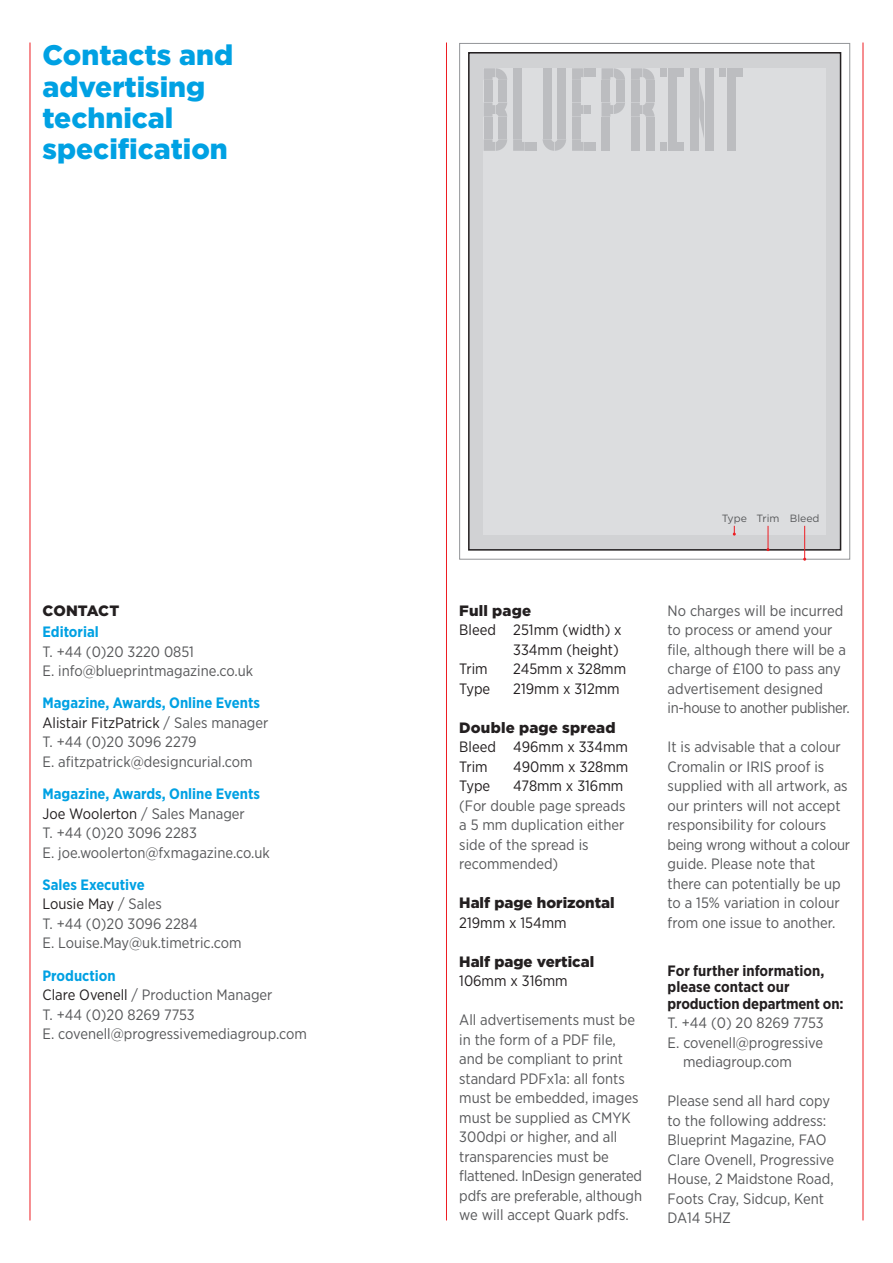
<style>
.page{position:relative;width:893px;height:1263px;background:#fff}
.page>*{position:absolute;margin:0;border:0;box-sizing:border-box;transform-origin:0 0}
.t1{font:900 28.2px/31.3px "Gotham";color:#00a1e3}
.t2{font:15px/19.5px "Gotham Narrow";color:#57585a}
.t3{font:15px/19.5px "Gotham Narrow";color:#231f20}
.t4{font:900 15px "Gotham";color:#231f20}
.t5{font:700 15px/16.5px "Gotham Narrow";color:#231f20}
.t6{font:700 15px "Gotham Narrow";color:#00a1e3}
.t7{font:10.5px "Gotham";color:#57585a}
.s1{font-weight:700;color:#00a1e3}
.s2{color:#231f20}
</style>
<div class="page">
<div style="left:469px;top:53px;width:371px;height:497px;background:#d1d2d4"></div>
<div style="left:468px;top:52px;width:373px;height:499px;border:2px solid #231f20"></div>
<div style="left:484px;top:68px;width:342px;height:466px;background:#dcdddf"></div>
<svg style="left:484px;top:102px;width:23px;height:15px"></svg>
<svg style="left:484px;top:139px;width:23px;height:12px"></svg>
<svg style="left:484px;top:68px;width:23px;height:12px"></svg>
<div style="left:484px;top:80px;width:8px;height:22px;background:#bcbdc0"></div>
<div style="left:498px;top:80px;width:9px;height:22px;background:#bcbdc0"></div>
<div style="left:484px;top:117px;width:8px;height:22px;background:#bcbdc0"></div>
<div style="left:498px;top:117px;width:9px;height:22px;background:#bcbdc0"></div>
<div style="left:668px;top:80px;width:9px;height:59px;background:#bcbdc0"></div>
<div style="left:668px;top:68px;width:9px;height:12px;background:#bcbdc0"></div>
<div style="left:677px;top:68px;width:7px;height:9px;background:#bcbdc0"></div>
<div style="left:660px;top:68px;width:7px;height:9px;background:#bcbdc0"></div>
<div style="left:668px;top:139px;width:9px;height:12px;background:#bcbdc0"></div>
<div style="left:660px;top:142px;width:7px;height:9px;background:#bcbdc0"></div>
<div style="left:677px;top:142px;width:7px;height:9px;background:#bcbdc0"></div>
<div style="left:601px;top:80px;width:9px;height:22px;background:#bcbdc0"></div>
<div style="left:616px;top:80px;width:9px;height:22px;background:#bcbdc0"></div>
<div style="left:601px;top:117px;width:9px;height:22px;background:#bcbdc0"></div>
<div style="left:601px;top:139px;width:9px;height:12px;background:#bcbdc0"></div>
<svg style="left:601px;top:68px;width:24px;height:12px"></svg>
<svg style="left:601px;top:102px;width:24px;height:15px"></svg>
<div style="left:727px;top:80px;width:9px;height:59px;background:#bcbdc0"></div>
<div style="left:727px;top:139px;width:9px;height:12px;background:#bcbdc0"></div>
<div style="left:727px;top:68px;width:9px;height:12px;background:#bcbdc0"></div>
<div style="left:736px;top:68px;width:7px;height:9px;background:#bcbdc0"></div>
<div style="left:719px;top:68px;width:7px;height:9px;background:#bcbdc0"></div>
<svg style="left:631px;top:102px;width:23px;height:15px"></svg>
<div style="left:631px;top:80px;width:9px;height:22px;background:#bcbdc0"></div>
<div style="left:631px;top:117px;width:9px;height:22px;background:#bcbdc0"></div>
<div style="left:631px;top:139px;width:9px;height:12px;background:#bcbdc0"></div>
<div style="left:646px;top:80px;width:8px;height:22px;background:#bcbdc0"></div>
<div style="left:646px;top:117px;width:8px;height:22px;background:#bcbdc0"></div>
<div style="left:646px;top:139px;width:8px;height:12px;background:#bcbdc0"></div>
<svg style="left:631px;top:68px;width:23px;height:12px"></svg>
<div style="left:690px;top:80px;width:9px;height:59px;background:#bcbdc0"></div>
<div style="left:705px;top:80px;width:8px;height:59px;background:#bcbdc0"></div>
<div style="left:690px;top:139px;width:9px;height:12px;background:#bcbdc0"></div>
<div style="left:705px;top:139px;width:8px;height:12px;background:#bcbdc0"></div>
<div style="left:690px;top:68px;width:9px;height:12px;background:#bcbdc0"></div>
<div style="left:705px;top:68px;width:8px;height:12px;background:#bcbdc0"></div>
<svg style="left:699px;top:82px;width:5px;height:55px"></svg>
<svg style="left:513px;top:139px;width:12px;height:12px"></svg>
<div style="left:513px;top:80px;width:9px;height:59px;background:#bcbdc0"></div>
<div style="left:513px;top:68px;width:9px;height:12px;background:#bcbdc0"></div>
<div style="left:525px;top:142px;width:12px;height:9px;background:#bcbdc0"></div>
<div style="left:543px;top:80px;width:8px;height:59px;background:#bcbdc0"></div>
<div style="left:543px;top:68px;width:8px;height:12px;background:#bcbdc0"></div>
<div style="left:557px;top:68px;width:9px;height:12px;background:#bcbdc0"></div>
<div style="left:557px;top:80px;width:9px;height:59px;background:#bcbdc0"></div>
<svg style="left:543px;top:139px;width:23px;height:12px"></svg>
<svg style="left:572px;top:102px;width:12px;height:15px"></svg>
<svg style="left:572px;top:68px;width:12px;height:12px"></svg>
<div style="left:572px;top:80px;width:9px;height:22px;background:#bcbdc0"></div>
<div style="left:572px;top:117px;width:9px;height:22px;background:#bcbdc0"></div>
<div style="left:584px;top:68px;width:12px;height:9px;background:#bcbdc0"></div>
<svg style="left:572px;top:139px;width:12px;height:12px"></svg>
<div style="left:584px;top:142px;width:12px;height:9px;background:#bcbdc0"></div>
<div style="left:584px;top:105px;width:7px;height:9px;background:#bcbdc0"></div>
<hr style="left:446px;top:43px;width:1px;height:1177px;background:#ee1d23">
<hr style="left:30px;top:43px;width:1px;height:1177px;background:#ee1d23">
<hr style="left:863px;top:43px;width:1px;height:1177px;background:#ee1d23">
<svg style="left:733px;top:526px;width:3px;height:10px"></svg>
<svg style="left:766px;top:526px;width:3px;height:25px"></svg>
<hr style="left:804px;top:526px;width:1px;height:33px;background:#ee1d23">
<h1 class="t1" style="left:43px;top:39px;width:192px">Contacts and advertising technical specification</h1>
<p class="t4" style="left:43px;top:600px;width:24px">CONT</p>
<p class="t4" style="left:87px;top:600px;width:34px">ACT</p>
<p class="t6" style="left:43px;top:622px;width:58px">Editorial</p>
<p class="t2" style="left:43px;top:641px;width:212px">T. +44 (0)20 3220 0851<br>E. info@blueprintmagazine.co.uk</p>
<p class="t2" style="left:43px;top:693px;width:227px"><span class="s1">Magazine, Awards, Online Events<br></span><span class="s2">Alistair FitzPatrick</span> / Sales manager<br>T. +44 (0)20 3096 2279<br>E. afitzpatrick@designcurial.com</p>
<p class="t2" style="left:43px;top:784px;width:229px"><span class="s1">Magazine, Awards, Online Events<br></span><span class="s2">Joe Woolerton</span> / Sales Manager<br>T. +44 (0)20 3096 2283<br>E. joe.woolerton@fxmagazine.co.uk</p>
<p class="t2" style="left:43px;top:874px;width:200px"><span class="s1">Sales Executive<br></span><span class="s2">Lousie May</span> / Sales<br>T. +44 (0)20 3096 2284<br>E. Louise.May@uk.timetric.com</p>
<p class="t2" style="left:43px;top:965px;width:266px"><span class="s1">Production<br></span><span class="s2">Clare Ovenell</span> / Production Manager<br>T. +44 (0)20 8269 7753<br>E. covenell@progressivemediagroup.com</p>
<p class="t7" style="left:722px;top:512px;width:99px">Type Trim Bleed</p>
<p class="t4" style="left:459px;top:600px;width:73px">Full page</p>
<p class="t3" style="left:459px;top:620px;width:164px">Bleed 251mm (width) x</p>
<p class="t3" style="left:513px;top:639px;width:107px">334mm (height)</p>
<p class="t3" style="left:459px;top:659px;width:30px">Trim</p>
<p class="t3" style="left:513px;top:659px;width:114px">245mm x 328mm</p>
<p class="t3" style="left:459px;top:678px;width:33px">Type</p>
<p class="t3" style="left:513px;top:678px;width:108px">219mm x 312mm</p>
<p class="t4" style="left:459px;top:717px;width:158px">Double page spread</p>
<p class="t3" style="left:459px;top:737px;width:170px">Bleed 496mm x 334mm<br>Trim</p>
<p class="t3" style="left:513px;top:756px;width:117px">490mm x 328mm</p>
<p class="t3" style="left:459px;top:776px;width:33px">Type</p>
<p class="t3" style="left:513px;top:776px;width:112px">478mm x 316mm</p>
<p class="t2" style="left:459px;top:795px;width:168px">(For double page spreads a 5 mm duplication either side of the spread is recommended)</p>
<p class="t4" style="left:459px;top:893px;width:157px">Half page horizontal</p>
<p class="t3" style="left:459px;top:912px;width:109px">219mm x 154mm</p>
<p class="t4" style="left:459px;top:951px;width:137px">Half page vertical</p>
<p class="t3" style="left:459px;top:971px;width:110px">106mm x 316mm</p>
<p class="t2" style="left:459px;top:1010px;width:184px">All advertisements must be in the form of a PDF file, and be compliant to print standard PDFx1a: all fonts must be embedded, images must be supplied as CMYK<br>300dpi or higher, and all transparencies must be flattened. InDesign generated pdfs are preferable, although we will accept Quark pdfs.</p>
<p class="t2" style="left:668px;top:600px;width:184px">No charges will be incurred to process or amend your file, although there will be a charge of £100 to pass any advertisement designed in-house to another publisher.</p>
<p class="t2" style="left:668px;top:737px;width:184px">It is advisable that a colour<br>Cromalin or IRIS proof is supplied with all artwork, as our printers will not accept responsibility for colours being wrong without a colour guide. Please note that there can potentially be up to a 15% variation in colour from one issue to another.</p>
<p class="t5" style="left:668px;top:962px;width:177px">For further information, please contact our production department on:</p>
<p class="t2" style="left:668px;top:1013px;width:158px">T. +44 (0) 20 8269 7753</p>
<p class="t2" style="left:668px;top:1032px;width:157px">E. covenell@progressive</p>
<p class="t2" style="left:683px;top:1052px;width:110px">mediagroup.com</p>
<p class="t2" style="left:668px;top:1091px;width:168px">Please send all hard copy to the following address:<br>Blueprint Magazine, FAO<br>Clare Ovenell, Progressive<br>House, 2 Maidstone Road,<br>Foots Cray, Sidcup, Kent<br>DA14 5HZ</p>
</div>
